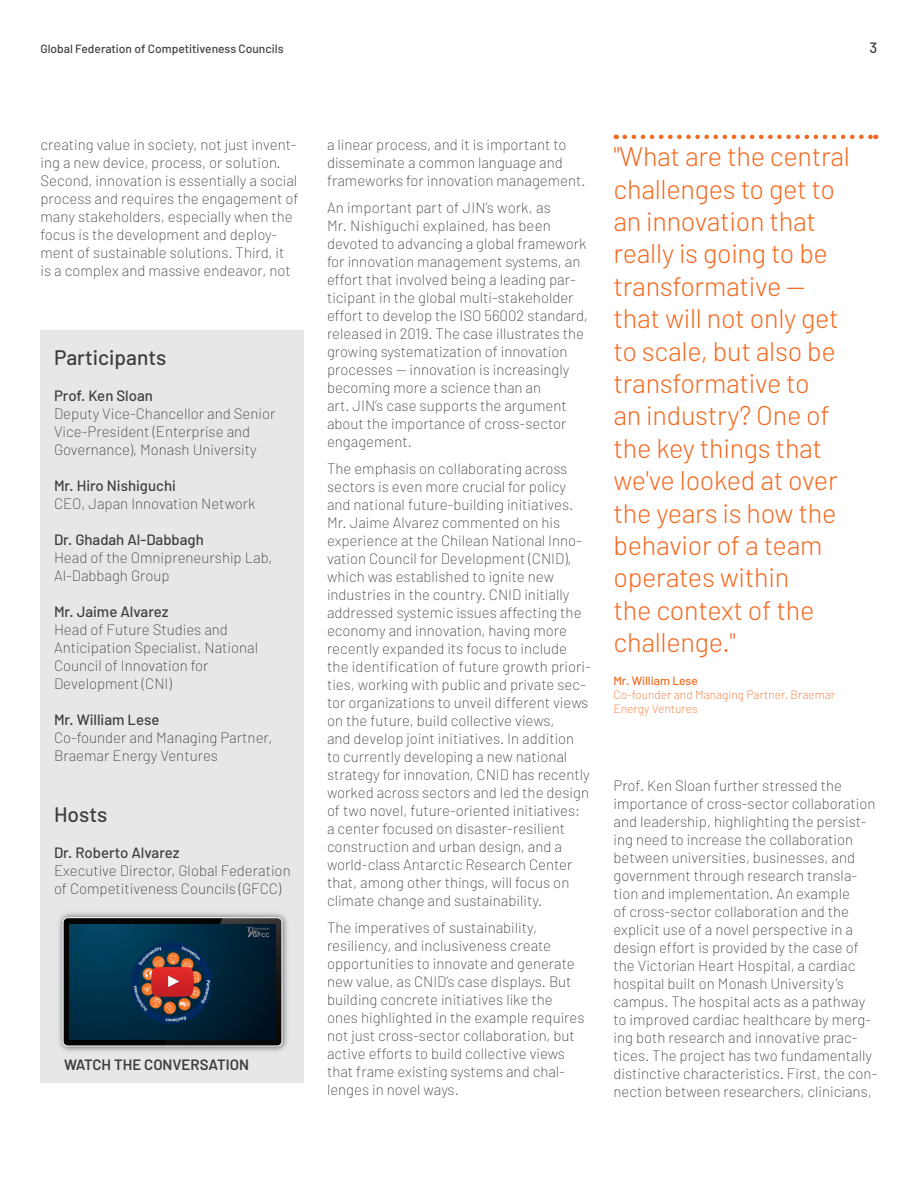
<style>
.page{position:relative;width:918px;height:1188px;background:#fff}
.page>*{position:absolute;margin:0;border:0;box-sizing:border-box;transform-origin:0 0}
.pull_quote{font:300 27px/32.4px "Barlow";letter-spacing:-.01em;color:#f36a21}
.Subhead_primary{font:500 21px "Barlow";color:#3e3e3f}
.Body{font:200 15px/18px "Barlow";color:#3e3e3f}
.Name{font:500 15px "Barlow";color:#3e3e3f}
.Body-2{font:600 15px "Barlow";color:#3e3e3f}
.pull_quote_attributi{font:200 12px/14.4px "Barlow";color:#f36a21}
.t1{font:500 12px "Barlow";color:#3e3e3f}
.pull_quote_attributi-2{font:500 12px "Barlow";color:#f36a21}
</style>
<div class="page">
<svg style="left:625px;top:135px;width:251px;height:4px"></svg>
<div style="left:40px;top:330px;width:264px;height:753px;background:#e6e7e9"></div>
<img style="left:59px;top:913px;width:229px;height:138px">
<svg style="left:62px;top:917px;width:221px;height:130px;background:#1e3242"></svg>
<p class="t1" style="left:41px;top:41px;width:245px">Global Federation of Competitiveness Councils</p>
<p class="Name" style="left:870px;top:38px;width:9px">3</p>
<p class="Body" style="left:40px;top:135px;width:260px">creating value in society, not just invent&shy;ing a new device, process, or solution.<br>Second, innovation is essentially a social process and requires the engagement of many stakeholders, especially when the focus is the development and deploy&shy;ment of sustainable solutions. Third, it is a complex and massive endeavor, not</p>
<p class="Body" style="left:327px;top:135px;width:260px">a linear process, and it is important to disseminate a common language and frameworks for innovation management.</p>
<p class="Body" style="left:327px;top:198px;width:262px">An important part of JIN’s work, as<br>Mr. Nishiguchi explained, has been devoted to advancing a global framework for innovation management systems, an effort that involved being a leading par&shy;ticipant in the global multi-stakeholder effort to develop the ISO 56002 standard, released in 2019. The case illustrates the growing systematization of innovation processes — innovation is increasingly becoming more a science than an<br>art. JIN’s case supports the argument about the importance of cross-sector engagement.</p>
<p class="Body" style="left:327px;top:459px;width:266px">The emphasis on collaborating across sectors is even more crucial for policy and national future-building initiatives.<br>Mr. Jaime Alvarez commented on his experience at the Chilean National Inno&shy;vation Council for Development (CNID), which was established to ignite new industries in the country. CNID initially addressed systemic issues affecting the economy and innovation, having more recently expanded its focus to include the identification of future growth priori&shy;ties, working with public and private sec&shy;tor organizations to unveil different views on the future, build collective views,<br>and develop joint initiatives. In addition to currently developing a new national strategy for innovation, CNID has recently worked across sectors and led the design of two novel, future-oriented initiatives: a center focused on disaster-resilient construction and urban design, and a world-class Antarctic Research Center that, among other things, will focus on climate change and sustainability.</p>
<p class="Body" style="left:327px;top:918px;width:259px">The imperatives of sustainability, resiliency, and inclusiveness create opportunities to innovate and generate new value, as CNID’s case displays. But building concrete initiatives like the ones highlighted in the example requires not just cross-sector collaboration, but active efforts to build collective views that frame existing systems and chal&shy;lenges in novel ways.</p>
<p class="Subhead_primary" style="left:54px;top:344px;width:114px">Participants</p>
<p class="Name" style="left:54px;top:386px;width:101px">Prof. Ken Sloan</p>
<p class="Body" style="left:54px;top:404px;width:223px">Deputy Vice-Chancellor and Senior<br>Vice-President (Enterprise and<br>Governance), Monash University</p>
<p class="Name" style="left:54px;top:476px;width:123px">Mr. Hiro Nishiguchi</p>
<p class="Body" style="left:54px;top:494px;width:203px">CEO, Japan Innovation Network</p>
<p class="Name" style="left:54px;top:530px;width:151px">Dr. Ghadah Al-Dabbagh</p>
<p class="Body" style="left:54px;top:548px;width:220px">Head of the Omnipreneurship Lab,<br>Al-Dabbagh Group</p>
<p class="Name" style="left:54px;top:602px;width:116px">Mr. Jaime Alvarez</p>
<p class="Body" style="left:54px;top:620px;width:206px">Head of Future Studies and<br>Anticipation Specialist, National<br>Council of Innovation for<br>Development (CNI)</p>
<p class="Name" style="left:54px;top:710px;width:107px">Mr. William Lese</p>
<p class="Body" style="left:54px;top:728px;width:220px">Co-founder and Managing Partner,<br>Braemar Energy Ventures</p>
<p class="Subhead_primary" style="left:54px;top:801px;width:55px">Hosts</p>
<p class="Name" style="left:54px;top:843px;width:127px">Dr. Roberto Alvarez</p>
<p class="Body" style="left:54px;top:861px;width:238px">Executive Director, Global Federation of Competitiveness Councils (GFCC)</p>
<p class="Body-2" style="left:64px;top:1055px;width:186px">WATCH THE CONVERSATION</p>
<p class="pull_quote" style="left:614px;top:140px;width:238px">"What are the central challenges to get to an innovation that really is going to be transformative — that will not only get to scale, but also be transformative to<br>an industry? One of the key things that we've looked at over the years is how the behavior of a team operates within<br>the context of the challenge."</p>
<p class="pull_quote_attributi-2" style="left:614px;top:673px;width:86px">Mr. William Lese</p>
<p class="pull_quote_attributi" style="left:614px;top:687px;width:223px">Co-founder and Managing Partner, Braemar<br>Energy Ventures</p>
<p class="Body" style="left:614px;top:777px;width:266px">Prof. Ken Sloan further stressed the importance of cross-sector collaboration and leadership, highlighting the persist&shy;ing need to increase the collaboration between universities, businesses, and government through research transla&shy;tion and implementation. An example<br>of cross-sector collaboration and the explicit use of a novel perspective in a design effort is provided by the case of the Victorian Heart Hospital, a cardiac hospital built on Monash University’s campus. The hospital acts as a pathway to improved cardiac healthcare by merg&shy;ing both research and innovative prac&shy;tices. The project has two fundamentally distinctive characteristics. First, the con&shy;nection between researchers, clinicians,</p>
</div>
